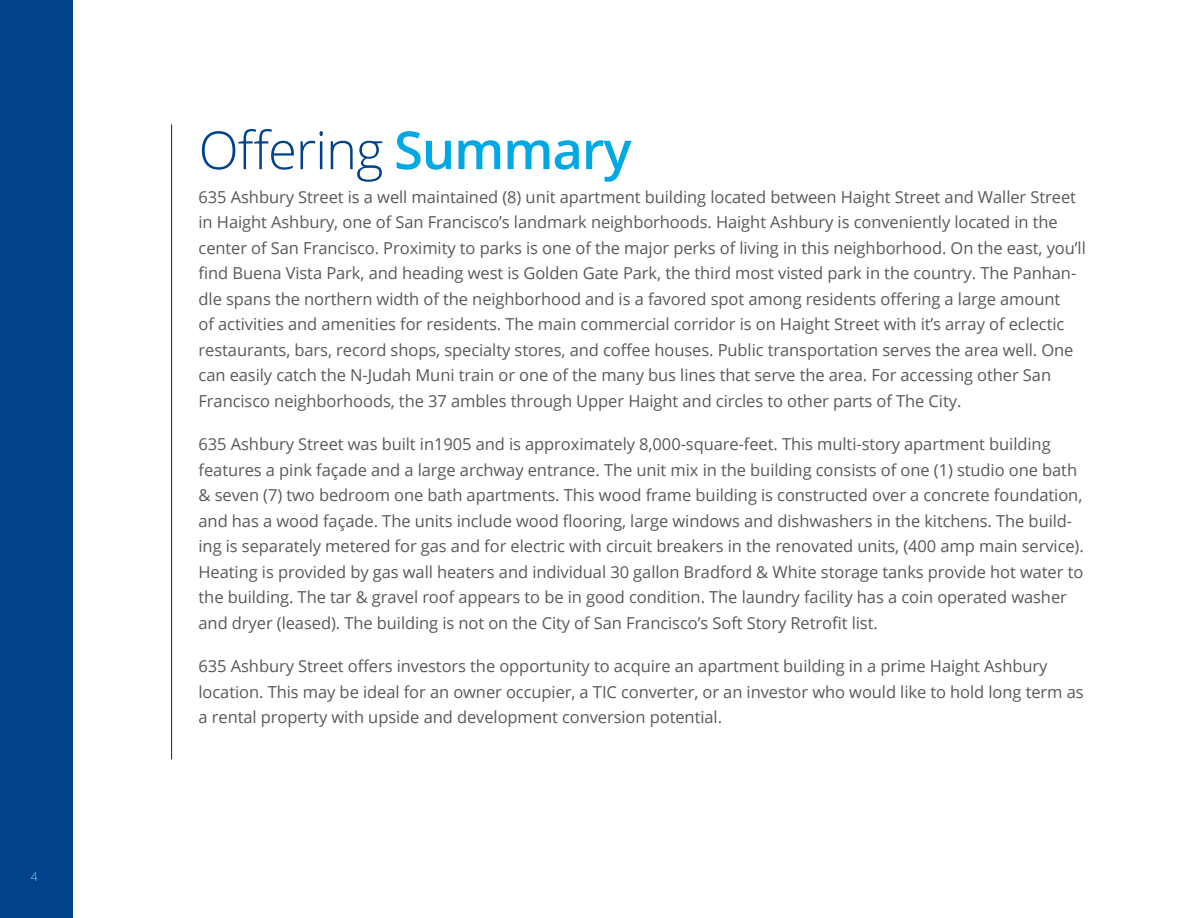
<style>
.page{position:relative;width:1188px;height:918px;background:#fff}
.page>*{position:absolute;margin:0;border:0;box-sizing:border-box;transform-origin:0 0}
.t1{font:300 52.5px "Open Sans";letter-spacing:-.02em;color:#00438c}
.t2{font:16.5px/25.5px "Open Sans";letter-spacing:-.005em;color:#58595b}
.t3{font:300 12px "Open Sans";color:#96d1f2}
.s1{font-weight:600;color:#00a8e4}
</style>
<div class="page">
<div style="left:0;top:0;width:73px;height:918px;background:#00438c"></div>
<hr style="left:171px;top:124px;width:1px;height:635px;background:#00438c">
<p class="t3" style="left:31px;top:868px;width:8px">4</p>
<h1 class="t1" style="left:199px;top:114px;width:435px">Offering <span class="s1">Summary</span></h1>
<p class="t2" style="left:199px;top:184px;width:889px">635 Ashbury Street is a well maintained (8) unit apartment building located between Haight Street and Waller Street in Haight Ashbury, one of San Francisco’s landmark neighborhoods. Haight Ashbury is conveniently located in the center of San Francisco. Proximity to parks is one of the major perks of living in this neighborhood. On the east, you’ll find Buena Vista Park, and heading west is Golden Gate Park, the third most visted park in the country. The Panhan&shy;dle spans the northern width of the neighborhood and is a favored spot among residents offering a large amount<br>of activities and amenities for residents. The main commercial corridor is on Haight Street with it’s array of eclectic restaurants, bars, record shops, specialty stores, and coffee houses. Public transportation serves the area well. One can easily catch the N-Judah Muni train or one of the many bus lines that serve the area. For accessing other San Francisco neighborhoods, the 37 ambles through Upper Haight and circles to other parts of The City.</p>
<p class="t2" style="left:199px;top:431px;width:887px">635 Ashbury Street was built in1905 and is approximately 8,000-square-feet. This multi-story apartment building features a pink façade and a large archway entrance. The unit mix in the building consists of one (1) studio one bath &amp; seven (7) two bedroom one bath apartments. This wood frame building is constructed over a concrete foundation, and has a wood façade. The units include wood flooring, large windows and dishwashers in the kitchens. The build&shy;ing is separately metered for gas and for electric with circuit breakers in the renovated units, (400 amp main service).<br>Heating is provided by gas wall heaters and individual 30 gallon Bradford &amp; White storage tanks provide hot water to the building. The tar &amp; gravel roof appears to be in good condition. The laundry facility has a coin operated washer and dryer (leased). The building is not on the City of San Francisco’s Soft Story Retrofit list.</p>
<p class="t2" style="left:199px;top:653px;width:887px">635 Ashbury Street offers investors the opportunity to acquire an apartment building in a prime Haight Ashbury location. This may be ideal for an owner occupier, a TIC converter, or an investor who would like to hold long term as a rental property with upside and development conversion potential.</p>
</div>
